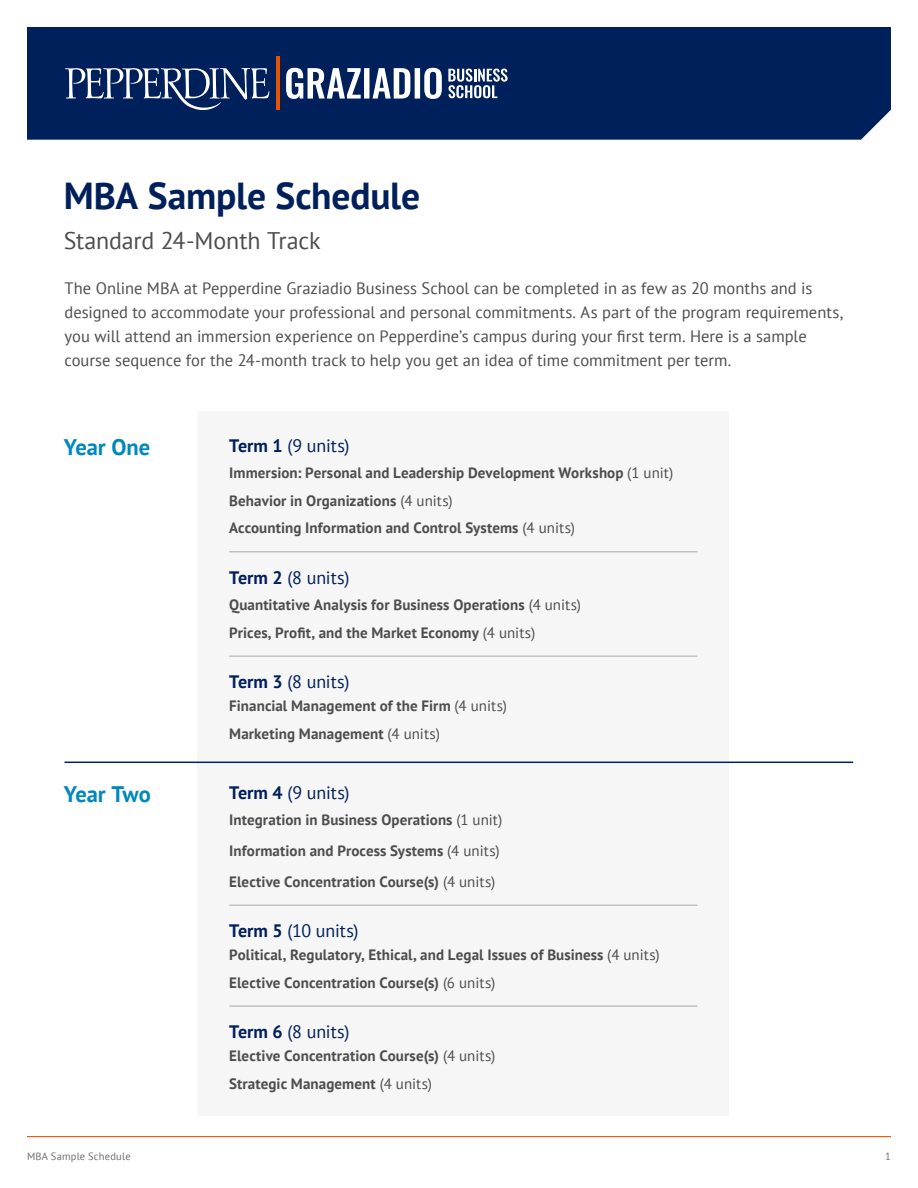
<style>
.page{position:relative;width:918px;height:1188px;background:#fff}
.page>*{position:absolute;margin:0;border:0;box-sizing:border-box;transform-origin:0 0}
.t1{font:700 37.5px "PT Sans";letter-spacing:-.005em;color:#00205c}
.t2{font:24px "PT Sans";letter-spacing:-.005em;color:#4d4d4f}
.t3{font:700 22.5px "PT Sans";letter-spacing:-.005em;color:#0087be}
.t4{font:18px "PT Sans";letter-spacing:-.005em;color:#00205c}
.t5{font:16.5px/24px "PT Sans";color:#4d4d4f}
.t6{font:700 15px/27.8px "PT Sans";letter-spacing:.005em;color:#4d4d4f}
.t7{font:10.5px "PT Sans";letter-spacing:.02em;color:#6d6e71}
.s1{font-weight:700}
.s2{font-weight:400}
</style>
<div class="page">
<hr style="left:27px;top:1136px;width:864px;height:1px;background:#e65400">
<div style="left:27px;top:27px;width:864px;height:113px;background:#00205c"></div>
<svg style="left:286px;top:68px;width:156px;height:31px"></svg>
<svg style="left:448px;top:69px;width:60px;height:29px"></svg>
<hr style="left:276px;top:57px;width:3px;height:53px;background:#e45400">
<svg style="left:65px;top:68px;width:204px;height:42px;background:#395280"></svg>
<div style="left:198px;top:411px;width:531px;height:705px;background:#f6f6f6"></div>
<hr style="left:229px;top:551px;width:468px;height:1px;background:#a7a9ac">
<hr style="left:229px;top:656px;width:468px;height:1px;background:#a7a9ac">
<hr style="left:229px;top:905px;width:468px;height:1px;background:#a7a9ac">
<hr style="left:229px;top:1006px;width:468px;height:1px;background:#a7a9ac">
<hr style="left:65px;top:762px;width:788px;height:1px;background:#00205c">
<h1 class="t1" style="left:64px;top:171px;width:358px">MBA Sample Schedule</h1>
<h2 class="t2" style="left:64px;top:225px;width:258px">Standard 24-Month Track</h2>
<p class="t5" style="left:65px;top:276px;width:780px">The Online MBA at Pepperdine Graziadio Business School can be completed in as few as 20 months and is designed to accommodate your professional and personal commitments. As part of the program requirements, you will attend an immersion experience on Pepperdine’s campus during your first term. Here is a sample course sequence for the 24-month track to help you get an idea of time commitment per term.</p>
<h3 class="t3" style="left:64px;top:432px;width:88px">Year One</h3>
<h3 class="t3" style="left:64px;top:780px;width:89px">Year Two</h3>
<p class="t4" style="left:229px;top:434px;width:122px"><span class="s1">Term 1</span> (9 units)</p>
<p class="t6" style="left:229px;top:458px;width:446px">Immersion: Personal and Leadership Development Workshop <span class="s2">(1 unit)<br></span>Behavior in Organizations <span class="s2">(4 units)<br></span>Accounting Information and Control Systems <span class="s2">(4 units)</span></p>
<p class="t4" style="left:229px;top:566px;width:122px"><span class="s1">Term 2</span> (8 units)</p>
<p class="t6" style="left:229px;top:590px;width:353px">Quantitative Analysis for Business Operations <span class="s2">(4 units)<br></span>Prices, Profit, and the Market Economy <span class="s2">(4 units)</span></p>
<p class="t4" style="left:229px;top:670px;width:122px"><span class="s1">Term 3</span> (8 units)</p>
<p class="t6" style="left:229px;top:692px;width:279px">Financial Management of the Firm <span class="s2">(4 units)<br></span>Marketing Management <span class="s2">(4 units)</span></p>
<p class="t4" style="left:229px;top:781px;width:122px"><span class="s1">Term 4</span> (9 units)</p>
<p class="t6" style="left:229px;top:804px;width:275px;line-height:30.8px">Integration in Business Operations <span class="s2">(1 unit)<br></span>Information and Process Systems <span class="s2">(4 units)<br></span>Elective Concentration Course(s) <span class="s2">(4 units)</span></p>
<p class="t4" style="left:229px;top:919px;width:131px"><span class="s1">Term 5</span> (10 units)</p>
<p class="t6" style="left:229px;top:940px;width:432px">Political, Regulatory, Ethical, and Legal Issues of Business <span class="s2">(4 units)<br></span>Elective Concentration Course(s) <span class="s2">(6 units)</span></p>
<p class="t4" style="left:229px;top:1020px;width:122px"><span class="s1">Term 6</span> (8 units)</p>
<p class="t6" style="left:229px;top:1042px;width:268px">Elective Concentration Course(s) <span class="s2">(4 units)<br></span>Strategic Management <span class="s2">(4 units)</span></p>
<p class="t7" style="left:27px;top:1149px;width:105px">MBA Sample Schedule</p>
<p class="t7" style="left:885px;top:1149px;width:7px">1</p>
</div>
